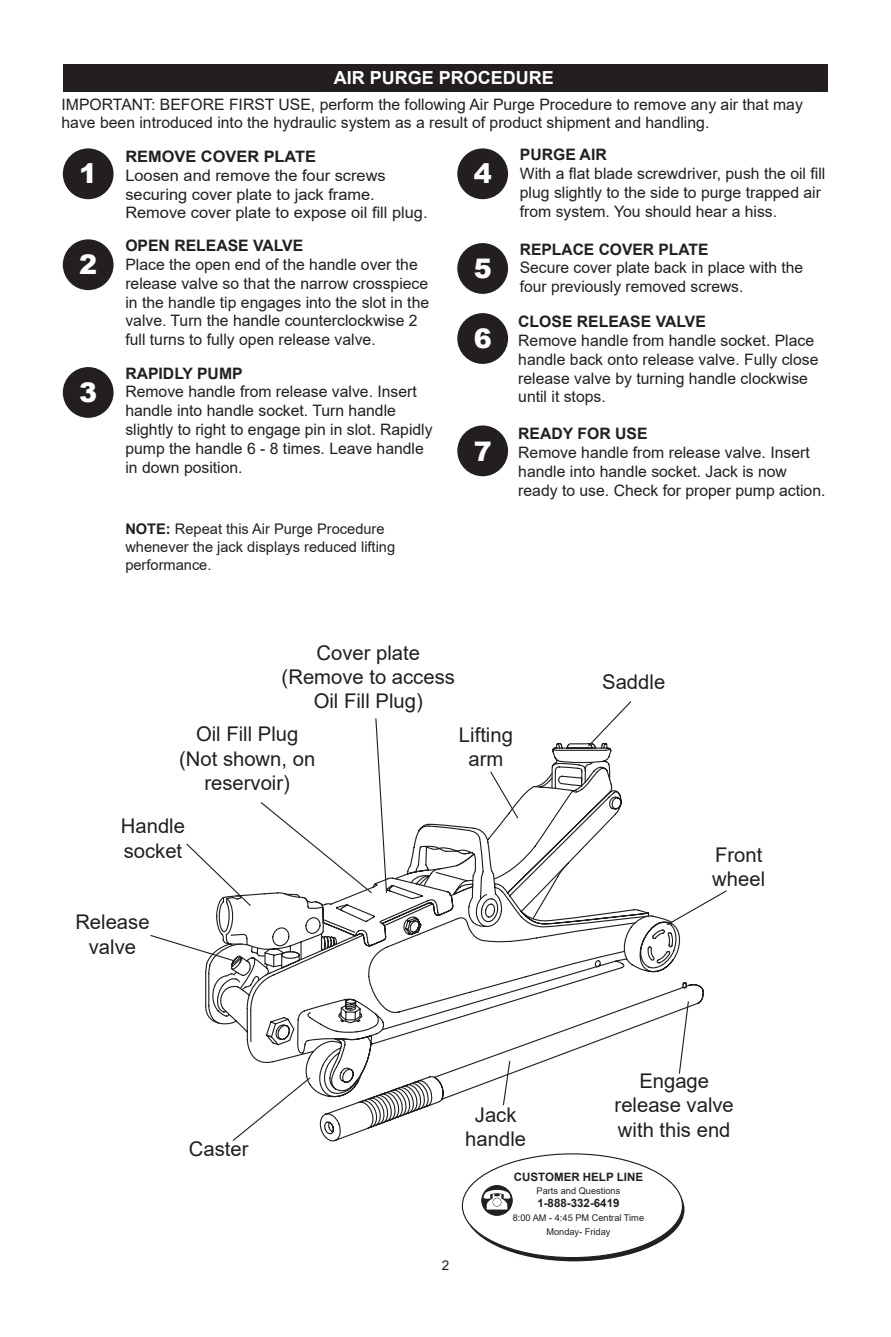
<style>
.page{position:relative;width:891px;height:1337px;background:#fff}
.page>*{position:absolute;margin:0;border:0;box-sizing:border-box;transform-origin:0 0}
.t1{font:900 27px "Arial";color:#fff}
.t2{font:20.25px/24.3px "Arial";color:#231f20;text-align:center}
.t3{font:700 18px "Arial";color:#fff}
.t4{font:15.75px/18.9px "Arial";color:#231f20}
.t5{font:15.75px/18.9px "Arial";color:#231f20;scale:1.04 1}
.t6{font:700 15.75px "Arial";color:#231f20}
.t7{font:700 15.75px "Arial";color:#231f20;scale:1.04 1}
.t8{font:14.62px/18px "Arial";color:#231f20}
.t9{font:13.5px "Arial";color:#231f20}
.t10{font:700 11.47px "Arial";color:#231f20}
.t11{font:9.22px/14px "Arial";color:#231f20;text-align:center}
.s1{font-weight:700}
</style>
<div class="page">
<div style="left:63px;top:64px;width:765px;height:27px;background:#231f20"></div>
<div style="left:457px;top:313px;width:51px;height:51px;background:#231f20;border-radius:50%"></div>
<div style="left:457px;top:425px;width:51px;height:51px;background:#231f20;border-radius:50%"></div>
<div style="left:63px;top:148px;width:51px;height:51px;background:#231f20;border-radius:50%"></div>
<div style="left:63px;top:239px;width:51px;height:51px;background:#231f20;border-radius:50%"></div>
<div style="left:63px;top:367px;width:51px;height:51px;background:#231f20;border-radius:50%"></div>
<div style="left:457px;top:148px;width:51px;height:51px;background:#231f20;border-radius:50%"></div>
<div style="left:457px;top:243px;width:51px;height:51px;background:#231f20;border-radius:50%"></div>
<svg style="left:464px;top:1157px;width:221px;height:104px"></svg>
<div style="left:462px;top:1153px;width:220px;height:104px;background:#fff;border-radius:50%"></div>
<svg style="left:481px;top:1185px;width:32px;height:30px"></svg>
<svg style="left:484px;top:1189px;width:26px;height:20px"></svg>
<div style="left:493px;top:1197px;width:8px;height:9px;background:#979596;border-radius:50%"></div>
<div style="left:493px;top:1198px;width:8px;height:8px;background:#fff;border-radius:50%"></div>
<svg style="left:150px;top:701px;width:577px;height:441px"></svg>
<p class="t3" style="left:334px;top:65px;width:222px">AIR PURGE PROCEDURE</p>
<p class="t4" style="left:62px;top:94px;width:743px">IMPORTANT: BEFORE FIRST USE, perform the following Air Purge Procedure to remove any air that may have been introduced into the hydraulic system as a result of product shipment and handling.</p>
<p class="t7" style="left:125px;top:145px;width:185px">REMOVE COVER PLATE</p>
<p class="t5" style="left:125px;top:165px;width:292px">Loosen and remove the four screws securing cover plate to jack frame.<br>Remove cover plate to expose oil fill plug.</p>
<p class="t6" style="left:520px;top:143px;width:88px">PURGE AIR</p>
<p class="t4" style="left:520px;top:164px;width:307px">With a flat blade screwdriver, push the oil fill plug slightly to the side to purge trapped air from system. You should hear a hiss.</p>
<p class="t6" style="left:520px;top:238px;width:190px">REPLACE COVER PLATE</p>
<p class="t4" style="left:520px;top:258px;width:285px">Secure cover plate back in place with the four previously removed screws.</p>
<h1 class="t1" style="left:474px;top:154px;width:20px">4</h1>
<h1 class="t1" style="left:79px;top:154px;width:20px">1</h1>
<p class="t6" style="left:125px;top:234px;width:179px">OPEN RELEASE VALVE</p>
<p class="t4" style="left:125px;top:255px;width:305px">Place the open end of the handle over the release valve so that the narrow crosspiece in the handle tip engages into the slot in the valve. Turn the handle counterclockwise 2 full turns to fully open release valve.</p>
<p class="t6" style="left:125px;top:362px;width:119px">RAPIDLY PUMP</p>
<p class="t4" style="left:125px;top:382px;width:309px">Remove handle from release valve. Insert handle into handle socket. Turn handle slightly to right to engage pin in slot. Rapidly pump the handle 6 - 8 times. Leave handle in down position.</p>
<h1 class="t1" style="left:79px;top:245px;width:20px">2</h1>
<h1 class="t1" style="left:474px;top:249px;width:20px">5</h1>
<p class="t6" style="left:518px;top:310px;width:189px">CLOSE RELEASE VALVE</p>
<p class="t4" style="left:518px;top:331px;width:302px">Remove handle from handle socket. Place handle back onto release valve. Fully close release valve by turning handle clockwise until it stops.</p>
<p class="t6" style="left:518px;top:422px;width:131px">READY FOR USE</p>
<p class="t4" style="left:518px;top:443px;width:309px">Remove handle from release valve. Insert handle into handle socket. Jack is now ready to use. Check for proper pump action.</p>
<h1 class="t1" style="left:474px;top:319px;width:20px">6</h1>
<h1 class="t1" style="left:79px;top:373px;width:20px">3</h1>
<h1 class="t1" style="left:474px;top:431px;width:20px">7</h1>
<p class="t8" style="left:125px;top:520px;width:271px"><span class="s1">NOTE:</span> Repeat this Air Purge Procedure whenever the jack displays reduced lifting performance.</p>
<p class="t2" style="left:282px;top:640px;width:175px">Cover plate (Remove to access<br>Oil Fill Plug)</p>
<p class="t2" style="left:179px;top:722px;width:138px">Oil Fill Plug (Not shown, on reservoir)</p>
<p class="t2" style="left:121px;top:814px;width:66px;text-align:left">Handle socket</p>
<p class="t2" style="left:75px;top:909px;width:76px">Release valve</p>
<p class="t2" style="left:189px;top:1136px;width:61px">Caster</p>
<p class="t2" style="left:459px;top:722px;width:56px">Lifting arm</p>
<p class="t2" style="left:465px;top:1102px;width:62px">Jack handle</p>
<p class="t2" style="left:602px;top:669px;width:65px">Saddle</p>
<p class="t2" style="left:712px;top:842px;width:54px;text-align:left">Front wheel</p>
<p class="t2" style="left:615px;top:1068px;width:121px">Engage release valve with this end</p>
<p class="t9" style="left:442px;top:1256px;width:9px">2</p>
<p class="t10" style="left:514px;top:1168px;width:131px">CUSTOMER HELP LINE</p>
<p class="t11" style="left:537px;top:1183px;width:85px">Parts and Questions</p>
<p class="t10" style="left:537px;top:1195px;width:84px">1-888-332-6419</p>
<p class="t11" style="left:513px;top:1211px;width:133px">8:00 AM - 4:45 PM Central Time<br>Monday- Friday</p>
</div>
